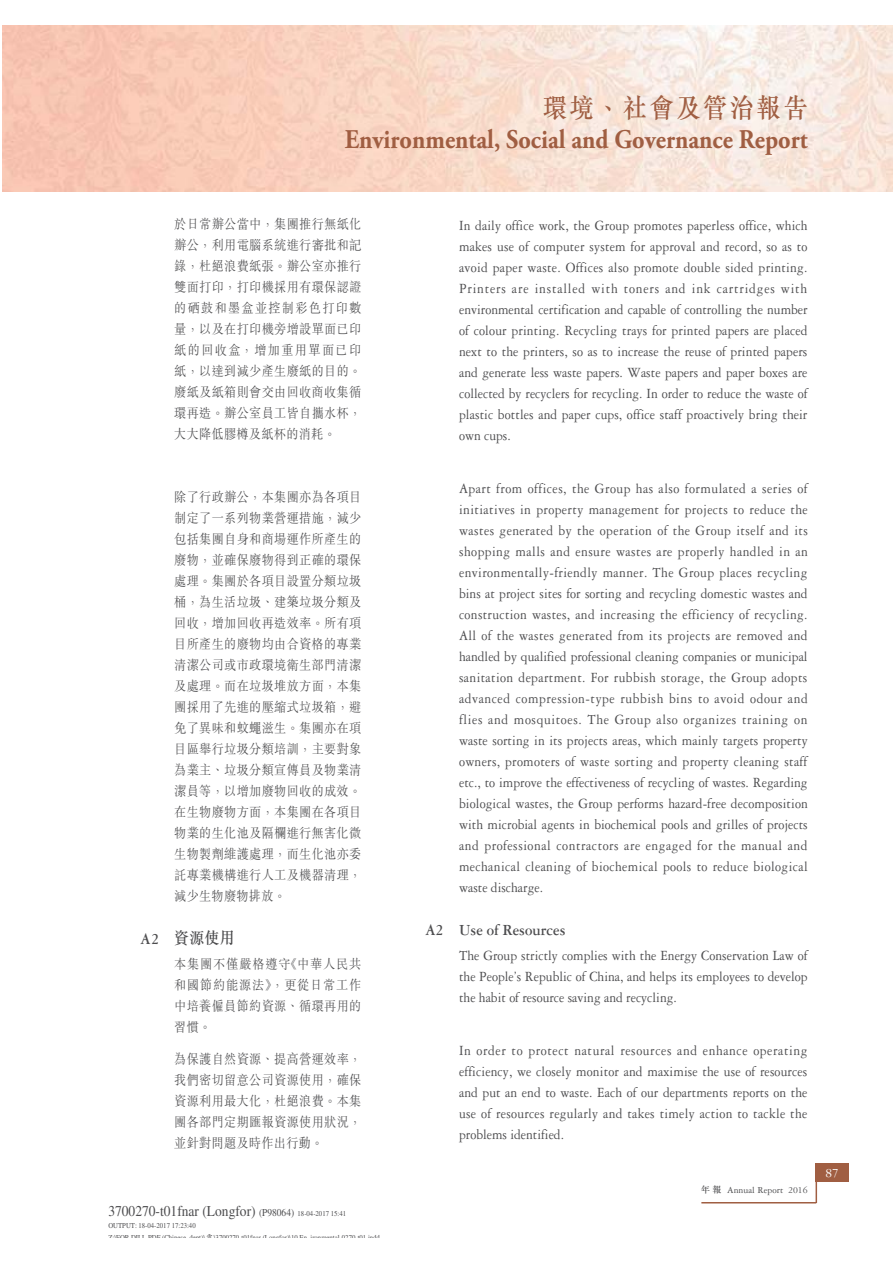
<style>
.page{position:relative;width:893px;height:1263px;background:#fff}
.page>*{position:absolute;margin:0;border:0;box-sizing:border-box;transform-origin:0 0}
.t1{font:700 27px "Adobe Garamond Pro";color:#a05e42;scale:.9 1}
.t2{font:27px "M Sung HK Medium E Ten B5 H";letter-spacing:.1em;color:#a05e42;scale:.9 1}
.t3{font:700 16.5px "Garamond 3 LT Std";color:#4c4c4e;scale:.9 1}
.t4{font:16.5px "M Sung HK Medium E Ten B5 H";color:#4c4c4e;scale:.9 1}
.t5{font:15px/21px "Garamond 3 LT Std";letter-spacing:.005em;color:#4c4c4e;text-align:justify;scale:.9 1}
.t6{font:15px "Times LT Std";color:#4c4c4e;scale:.9 1}
.t7{font:13.5px/21px "M Sung HK Light E Ten B5 H";letter-spacing:.03em;color:#4c4c4e;text-align:justify;scale:.9 1}
.t8{font:13.5px "Garamond 3 LT Std";color:#fff}
.t9{font:9.75px "Garamond 3 LT Std";color:#4c4c4e}
.t10{font:7.5px/12px "Times LT Std";color:#4c4c4e;scale:.9 1}
.s1{font-family:"Garamond 3 LT Std";font-weight:700}
.s2{font-size:10.5px}
.s3{font-size:7.5px}
.s4{font-family:"M Kai HK Semi Bold E Ten B5 H"}
.s5{font-family:"M Sung HK Medium E Ten B5 H";font-size:9px}
</style>
<div class="page">
<img style="left:3px;top:26px;width:890px;height:166px">
<div style="left:816px;top:1164px;width:33px;height:18px;background:#a05e42"></div>
<hr style="left:815px;top:1164px;width:2px;height:39px;background:#a05e42">
<hr style="left:701px;top:1202px;width:115px;height:2px;background:#a05e42">
<h1 class="t2" style="left:543px;top:98px;width:296px">環境、社會及管治報告</h1>
<h1 class="t1" style="left:345px;top:123px;width:516px">Environmental, Social and Governance Report</h1>
<p class="t7" style="left:174px;top:215px;width:209px">於日常辦公當中，集團推行無紙化辦公，利用電腦系統進行審批和記錄，杜絕浪費紙張。辦公室亦推行雙面打印，打印機採用有環保認證的硒鼓和墨盒並控制彩色打印數量，以及在打印機旁增設單面已印紙的回收盒，增加重用單面已印紙，以達到減少產生廢紙的目的。廢紙及紙箱則會交由回收商收集循環再造。辦公室員工皆自攜水杯，大大降低膠樽及紙杯的消耗。</p>
<p class="t7" style="left:174px;top:488px;width:209px">除了行政辦公，本集團亦為各項目制定了一系列物業營運措施，減少包括集團自身和商場運作所產生的廢物，並確保廢物得到正確的環保處理。集團於各項目設置分類垃圾桶，為生活垃圾、建築垃圾分類及回收，增加回收再造效率。所有項目所產生的廢物均由合資格的專業清潔公司或市政環境衛生部門清潔及處理。而在垃圾堆放方面，本集團採用了先進的壓縮式垃圾箱，避免了異味和蚊蠅滋生。集團亦在項目區舉行垃圾分類培訓，主要對象為業主、垃圾分類宣傳員及物業清潔員等，以增加廢物回收的成效。在生物廢物方面，本集團在各項目物業的生化池及隔欄進行無害化微生物製劑維護處理，而生化池亦委託專業機構進行人工及機器清理，減少生物廢物排放。</p>
<p class="t4" style="left:140px;top:932px;width:106px"><span class="s1">A2</span> 資源使用</p>
<p class="t7" style="left:174px;top:956px;width:209px">本集團不僅嚴格遵守《中華人民共和國節約能源法》，更從日常工作中培養僱員節約資源、循環再用的習慣。</p>
<p class="t7" style="left:174px;top:1050px;width:209px">為保護自然資源、提高營運效率，我們密切留意公司資源使用，確保資源利用最大化，杜絕浪費。本集團各部門定期匯報資源使用狀況，並針對問題及時作出行動。</p>
<p class="t6" style="left:108px;top:1206px;width:266px">3700270-t01fnar (Longfor) <span class="s2">(P98064)</span> <span class="s3">18-04-2017 15:41</span></p>
<p class="t10" style="left:108px;top:1221px;width:303px">OUTPUT: 18-04-2017 17:23:40<br>Z:\FOR DILL PDF (Chinese dept)\<span class="s4">雷</span>\3700270 t01fnar (Longfor)\10 En ironmental 0270 t01 indd</p>
<p class="t5" style="left:459px;top:217px;width:389px">In daily office work, the Group promotes paperless office, which makes use of computer system for approval and record, so as to avoid paper waste. Offices also promote double sided printing.<br>Printers are installed with toners and ink cartridges with environmental certification and capable of controlling the number of colour printing. Recycling trays for printed papers are placed next to the printers, so as to increase the reuse of printed papers and generate less waste papers. Waste papers and paper boxes are collected by recyclers for recycling. In order to reduce the waste of plastic bottles and paper cups, office staff proactively bring their own cups.</p>
<p class="t5" style="left:459px;top:479px;width:389px">Apart from offices, the Group has also formulated a series of initiatives in property management for projects to reduce the wastes generated by the operation of the Group itself and its shopping malls and ensure wastes are properly handled in an environmentally-friendly manner. The Group places recycling bins at project sites for sorting and recycling domestic wastes and construction wastes, and increasing the efficiency of recycling.<br>All of the wastes generated from its projects are removed and handled by qualified professional cleaning companies or municipal sanitation department. For rubbish storage, the Group adopts advanced compression-type rubbish bins to avoid odour and flies and mosquitoes. The Group also organizes training on waste sorting in its projects areas, which mainly targets property owners, promoters of waste sorting and property cleaning staff etc., to improve the effectiveness of recycling of wastes. Regarding biological wastes, the Group performs hazard-free decomposition with microbial agents in biochemical pools and grilles of projects and professional contractors are engaged for the manual and mechanical cleaning of biochemical pools to reduce biological waste discharge.</p>
<p class="t3" style="left:425px;top:924px;width:157px">A2 Use of Resources</p>
<p class="t5" style="left:459px;top:947px;width:389px">The Group strictly complies with the Energy Conservation Law of the People’s Republic of China, and helps its employees to develop the habit of resource saving and recycling.</p>
<p class="t5" style="left:459px;top:1041px;width:389px">In order to protect natural resources and enhance operating efficiency, we closely monitor and maximise the use of resources and put an end to waste. Each of our departments reports on the use of resources regularly and takes timely action to tackle the problems identified.</p>
<p class="t9" style="left:701px;top:1186px;width:108px"><span class="s5">年報</span> Annual Report 2016</p>
<p class="t8" style="left:825px;top:1168px;width:15px">87</p>
</div>
